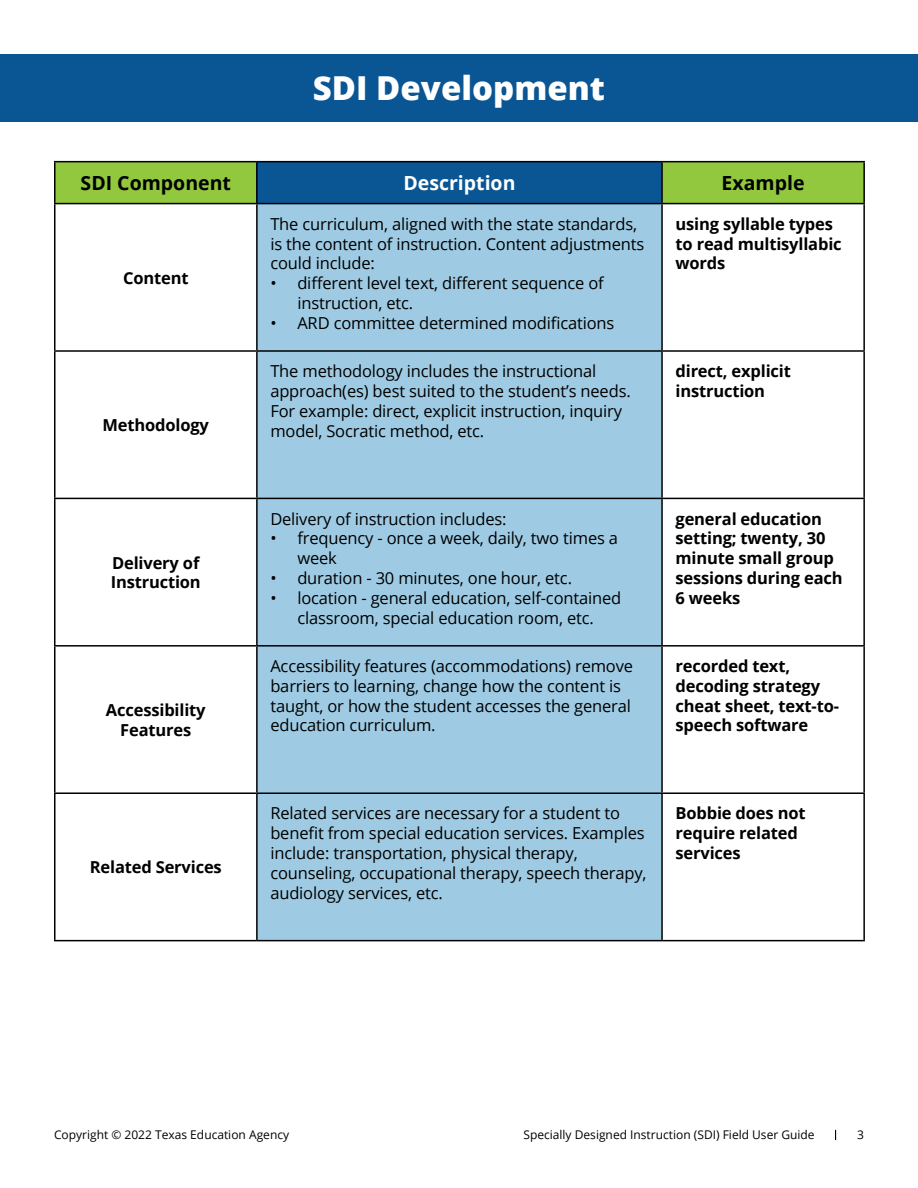
<style>
.page{position:relative;width:918px;height:1188px;background:#fff}
.page>*{position:absolute;margin:0;border:0;box-sizing:border-box;transform-origin:0 0}
.MAIN_HEADERS_-_TOC{font:800 33px "Open Sans";color:#fff}
.t1{font:700 19.5px "Open Sans";color:#000}
.t2{font:700 19.5px "Open Sans";color:#fff}
.t3{font:16.5px/19.8px "Open Sans";letter-spacing:-.01em;color:#000}
.t4{font:700 16.5px/19.8px "Open Sans";letter-spacing:-.01em;color:#000}
.t5{font:12px "Open Sans";color:#000}
</style>
<div class="page">
<div style="left:0;top:54px;width:918px;height:68px;background:#0a5694"></div>
<div style="left:56px;top:162px;width:807px;height:41px;background:#92c83e"></div>
<div style="left:257px;top:162px;width:405px;height:42px;background:#0a5694"></div>
<div style="left:258px;top:204px;width:403px;height:736px;background:#9ecbe3"></div>
<hr style="left:54px;top:161px;width:203px;height:1px;background:#000">
<hr style="left:54px;top:162px;width:2px;height:41px;background:#000">
<hr style="left:257px;top:161px;width:405px;height:1px;background:#000">
<hr style="left:256px;top:162px;width:2px;height:41px;background:#000">
<hr style="left:662px;top:161px;width:203px;height:1px;background:#000">
<hr style="left:661px;top:162px;width:2px;height:41px;background:#000">
<hr style="left:863px;top:162px;width:2px;height:41px;background:#000">
<hr style="left:54px;top:203px;width:203px;height:1px;background:#000">
<hr style="left:54px;top:204px;width:2px;height:146px;background:#000">
<hr style="left:257px;top:203px;width:405px;height:1px;background:#000">
<hr style="left:256px;top:204px;width:2px;height:146px;background:#000">
<hr style="left:662px;top:203px;width:203px;height:1px;background:#000">
<hr style="left:661px;top:204px;width:2px;height:146px;background:#000">
<hr style="left:863px;top:204px;width:2px;height:146px;background:#000">
<hr style="left:54px;top:350px;width:203px;height:2px;background:#000">
<hr style="left:54px;top:352px;width:2px;height:146px;background:#000">
<hr style="left:257px;top:350px;width:405px;height:2px;background:#000">
<hr style="left:256px;top:352px;width:2px;height:146px;background:#000">
<hr style="left:662px;top:350px;width:203px;height:2px;background:#000">
<hr style="left:661px;top:352px;width:2px;height:146px;background:#000">
<hr style="left:863px;top:352px;width:2px;height:146px;background:#000">
<hr style="left:54px;top:498px;width:203px;height:1px;background:#000">
<hr style="left:54px;top:499px;width:2px;height:146px;background:#000">
<hr style="left:257px;top:498px;width:405px;height:1px;background:#000">
<hr style="left:256px;top:499px;width:2px;height:146px;background:#000">
<hr style="left:662px;top:498px;width:203px;height:1px;background:#000">
<hr style="left:661px;top:499px;width:2px;height:146px;background:#000">
<hr style="left:863px;top:499px;width:2px;height:146px;background:#000">
<hr style="left:54px;top:645px;width:203px;height:2px;background:#000">
<hr style="left:54px;top:647px;width:2px;height:145px;background:#000">
<hr style="left:257px;top:645px;width:405px;height:2px;background:#000">
<hr style="left:256px;top:647px;width:2px;height:145px;background:#000">
<hr style="left:662px;top:645px;width:203px;height:2px;background:#000">
<hr style="left:661px;top:647px;width:2px;height:145px;background:#000">
<hr style="left:863px;top:647px;width:2px;height:145px;background:#000">
<hr style="left:54px;top:792px;width:203px;height:2px;background:#000">
<hr style="left:54px;top:794px;width:2px;height:146px;background:#000">
<hr style="left:257px;top:792px;width:405px;height:2px;background:#000">
<hr style="left:256px;top:794px;width:2px;height:146px;background:#000">
<hr style="left:662px;top:792px;width:203px;height:2px;background:#000">
<hr style="left:661px;top:794px;width:2px;height:146px;background:#000">
<hr style="left:863px;top:794px;width:2px;height:146px;background:#000">
<hr style="left:54px;top:940px;width:203px;height:1px;background:#000">
<hr style="left:257px;top:940px;width:405px;height:1px;background:#000">
<hr style="left:662px;top:940px;width:203px;height:1px;background:#000">
<p class="MAIN_HEADERS_-_TOC" style="left:313px;top:63px;width:294px">SDI Development</p>
<p class="t1" style="left:81px;top:169px;width:152px">SDI Component</p>
<p class="t2" style="left:403px;top:169px;width:114px">Description</p>
<p class="t1" style="left:722px;top:169px;width:84px">Example</p>
<p class="t4" style="left:123px;top:267px;width:67px">Content</p>
<p class="t4" style="left:103px;top:415px;width:108px">Methodology</p>
<p class="t4" style="left:111px;top:552px;width:92px">Delivery of<br>Instruction</p>
<p class="t4" style="left:106px;top:700px;width:101px">Accessibility</p>
<p class="t4" style="left:120px;top:719px;width:73px">Features</p>
<p class="t4" style="left:90px;top:857px;width:133px">Related Services</p>
<p class="t3" style="left:270px;top:213px;width:375px">The curriculum, aligned with the state standards, is the content of instruction. Content adjustments could include:</p>
<p class="t3" style="left:297px;top:273px;width:308px;text-indent:-27px">• different level text, different sequence of instruction, etc.</p>
<p class="t3" style="left:270px;top:312px;width:346px">• ARD committee determined modifications</p>
<p class="t4" style="left:676px;top:213px;width:168px">using syllable types to read multisyllabic words</p>
<p class="t3" style="left:270px;top:361px;width:362px">The methodology includes the instructional approach(es) best suited to the student’s needs.<br>For example: direct, explicit instruction, inquiry model, Socratic method, etc.</p>
<p class="t4" style="left:676px;top:361px;width:117px">direct, explicit instruction</p>
<p class="t3" style="left:270px;top:508px;width:238px">Delivery of instruction includes:</p>
<p class="t3" style="left:297px;top:528px;width:322px;text-indent:-27px">• frequency - once a week, daily, two times a week</p>
<p class="t3" style="left:270px;top:568px;width:303px">• duration - 30 minutes, one hour, etc.</p>
<p class="t3" style="left:270px;top:587px;width:352px;text-align:center">• location - general education, self-contained classroom, special education room, etc.</p>
<p class="t4" style="left:676px;top:508px;width:148px">general education</p>
<p class="t4" style="left:676px;top:528px;width:169px">setting; twenty, 30 minute small group sessions during each<br>6 weeks</p>
<p class="t3" style="left:270px;top:656px;width:364px">Accessibility features (accommodations) remove barriers to learning, change how the content is taught, or how the student accesses the general education curriculum.</p>
<p class="t4" style="left:676px;top:656px;width:165px">recorded text, decoding strategy cheat sheet, text-to&shy;speech software</p>
<p class="t3" style="left:270px;top:803px;width:378px">Related services are necessary for a student to benefit from special education services. Examples include: transportation, physical therapy, counseling, occupational therapy, speech therapy, audiology services, etc.</p>
<p class="t4" style="left:676px;top:803px;width:132px">Bobbie does not require related services</p>
<p class="t5" style="left:54px;top:1126px;width:237px">Copyright © 2022 Texas Education Agency</p>
<p class="t5" style="left:523px;top:1126px;width:293px">Specially Designed Instruction (SDI) Field User Guide</p>
<p class="t5" style="left:857px;top:1126px;width:8px">3</p>
</div>
